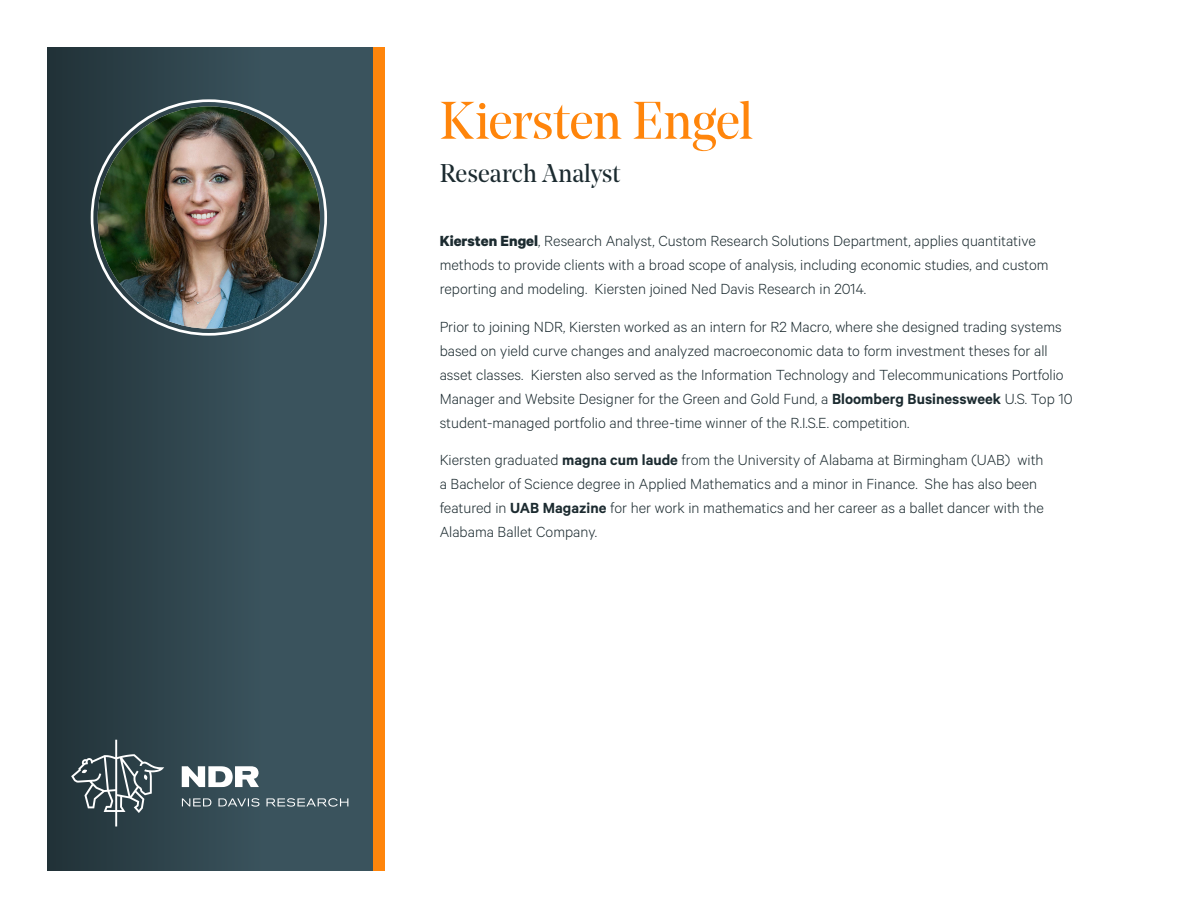
<style>
.page{position:relative;width:1188px;height:918px;background:#fff}
.page>*{position:absolute;margin:0;border:0;box-sizing:border-box;transform-origin:0 0}
.t1{font:52.5px "Noe Display";letter-spacing:-.015em;color:#ff850b}
.t2{font:25.5px "Noe Display";color:#1c2b30}
.t3{font:300 16.5px/24px "Calibre";color:#1c2b30}
.s1{font-weight:700}
.s2{font-weight:600}
</style>
<div class="page">
<div style="left:47px;top:47px;width:325px;height:824px;background:linear-gradient(to right,#26373d,#415c67)"></div>
<div style="left:373px;top:47px;width:11px;height:824px;background:#ff850b"></div>
<svg style="left:71px;top:740px;width:93px;height:87px;background:#48585e"></svg>
<svg style="left:182px;top:798px;width:166px;height:9px"></svg>
<svg style="left:182px;top:766px;width:77px;height:21px"></svg>
<img style="left:98px;top:106px;width:222px;height:223px;border-radius:111px">
<p class="t1" style="left:440px;top:88px;width:315px">Kiersten Engel</p>
<p class="t2" style="left:440px;top:157px;width:182px">Research Analyst</p>
<p class="t3" style="left:440px;top:228px;width:610px"><span class="s1">Kiersten Engel</span>, Research Analyst, Custom Research Solutions Department, applies quantitative methods to provide clients with a broad scope of analysis, including economic studies, and custom reporting and modeling. Kiersten joined Ned Davis Research in 2014.</p>
<p class="t3" style="left:440px;top:314px;width:635px">Prior to joining NDR, Kiersten worked as an intern for R2 Macro, where she designed trading systems based on yield curve changes and analyzed macroeconomic data to form investment theses for all asset classes. Kiersten also served as the Information Technology and Telecommunications Portfolio Manager and Website Designer for the Green and Gold Fund, a <span class="s2">Bloomberg Businessweek</span> U.S. Top 10 student-managed portfolio and three-time winner of the R.I.S.E. competition.</p>
<p class="t3" style="left:440px;top:447px;width:606px">Kiersten graduated <span class="s2">magna cum laude</span> from the University of Alabama at Birmingham (UAB) with a Bachelor of Science degree in Applied Mathematics and a minor in Finance. She has also been featured in <span class="s2">UAB Magazine</span> for her work in mathematics and her career as a ballet dancer with the Alabama Ballet Company.</p>
</div>
